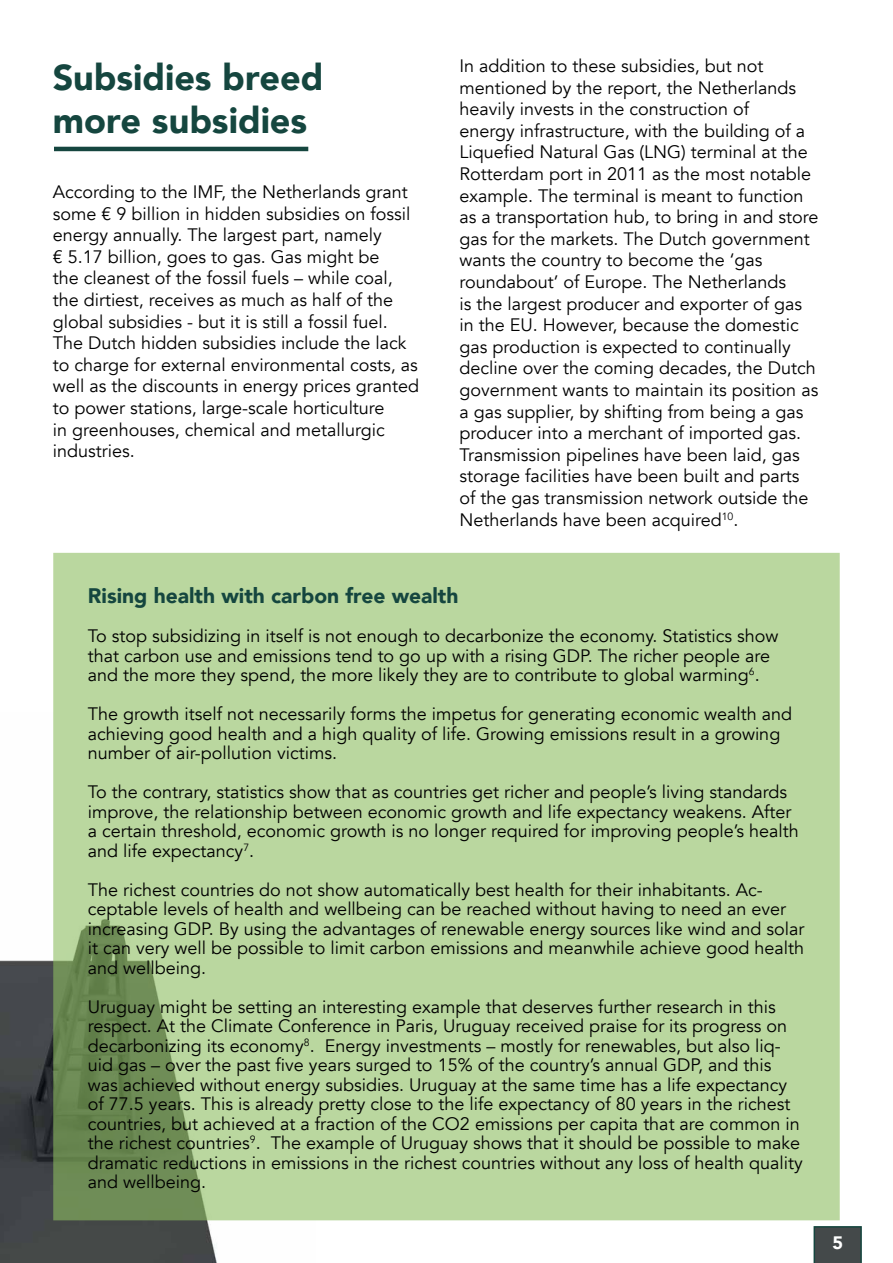
<style>
.page{position:relative;width:893px;height:1263px;background:#fff}
.page>*{position:absolute;margin:0;border:0;box-sizing:border-box;transform-origin:0 0}
.t1{font:900 36px/43.2px "Avenir";color:#15463f}
.t2{font:900 21px "Avenir";color:#15463f}
.t3{font:18px/21.6px "Avenir";color:#000}
.t4{font:900 18px "Avenir";color:#fff}
</style>
<div class="page">
<svg style="left:814px;top:1226px;width:48px;height:37px;background:#404949"></svg>
<img style="left:0;top:960px;width:316px;height:303px">
<div style="left:53px;top:553px;width:787px;height:667px;background:#bad79f"></div>
<hr style="left:54px;top:147px;width:254px;height:4px;background:#15463f">
<h1 class="t1" style="left:53px;top:55px;width:272px">Subsidies breed more subsidies</h1>
<p class="t3" style="left:53px;top:181px;width:368px">According to the IMF, the Netherlands grant some € 9 billion in hidden subsidies on fossil energy annually. The largest part, namely<br>€ 5.17 billion, goes to gas. Gas might be<br>the cleanest of the fossil fuels – while coal, the dirtiest, receives as much as half of the global subsidies - but it is still a fossil fuel.<br>The Dutch hidden subsidies include the lack to charge for external environmental costs, as well as the discounts in energy prices granted to power stations, large-scale horticulture<br>in greenhouses, chemical and metallurgic industries.</p>
<p class="t3" style="left:459px;top:55px;width:360px">In addition to these subsidies, but not mentioned by the report, the Netherlands heavily invests in the construction of<br>energy infrastructure, with the building of a Liquefied Natural Gas (LNG) terminal at the Rotterdam port in 2011 as the most notable example. The terminal is meant to function as a transportation hub, to bring in and store gas for the markets. The Dutch government wants the country to become the ‘gas roundabout’ of Europe. The Netherlands<br>is the largest producer and exporter of gas in the EU. However, because the domestic gas production is expected to continually decline over the coming decades, the Dutch government wants to maintain its position as a gas supplier, by shifting from being a gas producer into a merchant of imported gas.<br>Transmission pipelines have been laid, gas storage facilities have been built and parts of the gas transmission network outside the Netherlands have been acquired<sup>10</sup>.</p>
<p class="t2" style="left:88px;top:578px;width:372px">Rising health with carbon free wealth</p>
<p class="t3" style="left:88px;top:627px;width:692px;line-height:19.5px">To stop subsidizing in itself is not enough to decarbonize the economy. Statistics show that carbon use and emissions tend to go up with a rising GDP. The richer people are and the more they spend, the more likely they are to contribute to global warming<sup>6</sup>.</p>
<p class="t3" style="left:88px;top:705px;width:706px;line-height:19.5px">The growth itself not necessarily forms the impetus for generating economic wealth and achieving good health and a high quality of life. Growing emissions result in a growing number of air-pollution victims.</p>
<p class="t3" style="left:88px;top:783px;width:712px;line-height:19.5px">To the contrary, statistics show that as countries get richer and people’s living standards improve, the relationship between economic growth and life expectancy weakens. After a certain threshold, economic growth is no longer required for improving people’s health and life expectancy<sup>7</sup>.</p>
<p class="t3" style="left:88px;top:880px;width:718px;line-height:19.5px">The richest countries do not show automatically best health for their inhabitants. Ac&shy;ceptable levels of health and wellbeing can be reached without having to need an ever increasing GDP. By using the advantages of renewable energy sources like wind and solar it can very well be possible to limit carbon emissions and meanwhile achieve good health and wellbeing.</p>
<p class="t3" style="left:88px;top:997px;width:716px;line-height:19.5px">Uruguay might be setting an interesting example that deserves further research in this respect. At the Climate Conference in Paris, Uruguay received praise for its progress on decarbonizing its economy<sup>8</sup>. Energy investments – mostly for renewables, but also liq&shy;uid gas – over the past five years surged to 15% of the country’s annual GDP, and this was achieved without energy subsidies. Uruguay at the same time has a life expectancy of 77.5 years. This is already pretty close to the life expectancy of 80 years in the richest countries, but achieved at a fraction of the CO2 emissions per capita that are common in the richest countries<sup>9</sup>. The example of Uruguay shows that it should be possible to make dramatic reductions in emissions in the richest countries without any loss of health quality and wellbeing.</p>
<p class="t4" style="left:832px;top:1227px;width:12px">5</p>
</div>
